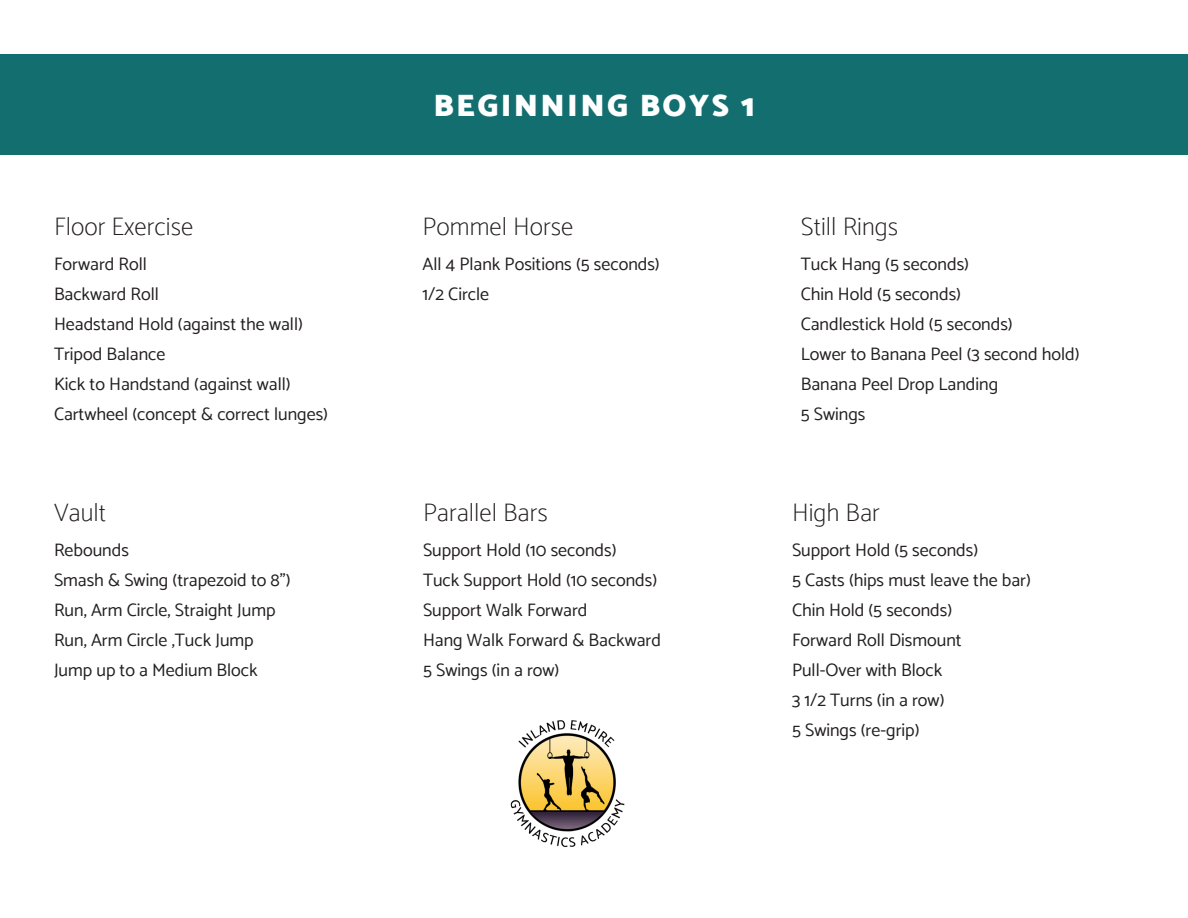
<style>
.page{position:relative;width:1188px;height:918px;background:#fff}
.page>*{position:absolute;margin:0;border:0;box-sizing:border-box;transform-origin:0 0}
.t1{font:900 31.5px "Catamaran";letter-spacing:.075em;color:#fff}
.t2{font:100 25.5px "Catamaran";color:#231f20}
.t3{font:18px "Catamaran";color:#231f20}
</style>
<div class="page">
<div style="left:0;top:54px;width:1188px;height:100px;background:#136e70"></div>
<img style="left:510px;top:720px;width:115px;height:128px">
<p class="t1" style="left:433px;top:87px;width:323px">BEGINNING BOYS 1</p>
<p class="t2" style="left:54px;top:211px;width:141px">Floor Exercise</p>
<p class="t3" style="left:54px;top:253px;width:94px">Forward Roll</p>
<p class="t3" style="left:54px;top:283px;width:106px">Backward Roll</p>
<p class="t3" style="left:54px;top:313px;width:250px">Headstand Hold (against the wall)</p>
<p class="t3" style="left:54px;top:343px;width:113px">Tripod Balance</p>
<p class="t3" style="left:54px;top:373px;width:238px">Kick to Handstand (against wall)</p>
<p class="t3" style="left:54px;top:403px;width:276px">Cartwheel (concept &amp; correct lunges)</p>
<p class="t2" style="left:423px;top:211px;width:152px">Pommel Horse</p>
<p class="t3" style="left:423px;top:253px;width:239px">All 4 Plank Positions (5 seconds)</p>
<p class="t3" style="left:423px;top:283px;width:68px">1/2 Circle</p>
<p class="t2" style="left:54px;top:497px;width:54px">Vault</p>
<p class="t2" style="left:423px;top:498px;width:126px">Parallel Bars</p>
<p class="t3" style="left:423px;top:539px;width:195px">Support Hold (10 seconds)</p>
<p class="t3" style="left:423px;top:569px;width:236px">Tuck Support Hold (10 seconds)</p>
<p class="t3" style="left:423px;top:599px;width:166px">Support Walk Forward</p>
<p class="t3" style="left:423px;top:629px;width:240px">Hang Walk Forward &amp; Backward</p>
<p class="t3" style="left:423px;top:659px;width:138px">5 Swings (in a row)</p>
<p class="t3" style="left:54px;top:539px;width:76px">Rebounds</p>
<p class="t3" style="left:54px;top:569px;width:238px">Smash &amp; Swing (trapezoid to 8”)</p>
<p class="t3" style="left:54px;top:599px;width:223px">Run, Arm Circle, Straight Jump</p>
<p class="t3" style="left:54px;top:629px;width:201px">Run, Arm Circle ,Tuck Jump</p>
<p class="t3" style="left:54px;top:659px;width:205px">Jump up to a Medium Block</p>
<p class="t2" style="left:801px;top:211px;width:99px">Still Rings</p>
<p class="t3" style="left:801px;top:253px;width:170px">Tuck Hang (5 seconds)</p>
<p class="t3" style="left:801px;top:283px;width:162px">Chin Hold (5 seconds)</p>
<p class="t3" style="left:801px;top:313px;width:213px">Candlestick Hold (5 seconds)</p>
<p class="t3" style="left:801px;top:343px;width:280px">Lower to Banana Peel (3 second hold)</p>
<p class="t3" style="left:801px;top:373px;width:199px">Banana Peel Drop Landing</p>
<p class="t3" style="left:801px;top:403px;width:66px">5 Swings</p>
<p class="t2" style="left:792px;top:498px;width:89px">High Bar</p>
<p class="t3" style="left:792px;top:539px;width:188px">Support Hold (5 seconds)</p>
<p class="t3" style="left:792px;top:569px;width:240px">5 Casts (hips must leave the bar)</p>
<p class="t3" style="left:792px;top:599px;width:162px">Chin Hold (5 seconds)</p>
<p class="t3" style="left:792px;top:629px;width:171px">Forward Roll Dismount</p>
<p class="t3" style="left:792px;top:659px;width:152px">Pull-Over with Block</p>
<p class="t3" style="left:792px;top:689px;width:154px">3 1/2 Turns (in a row)</p>
<p class="t3" style="left:792px;top:719px;width:129px">5 Swings (re-grip)</p>
</div>
